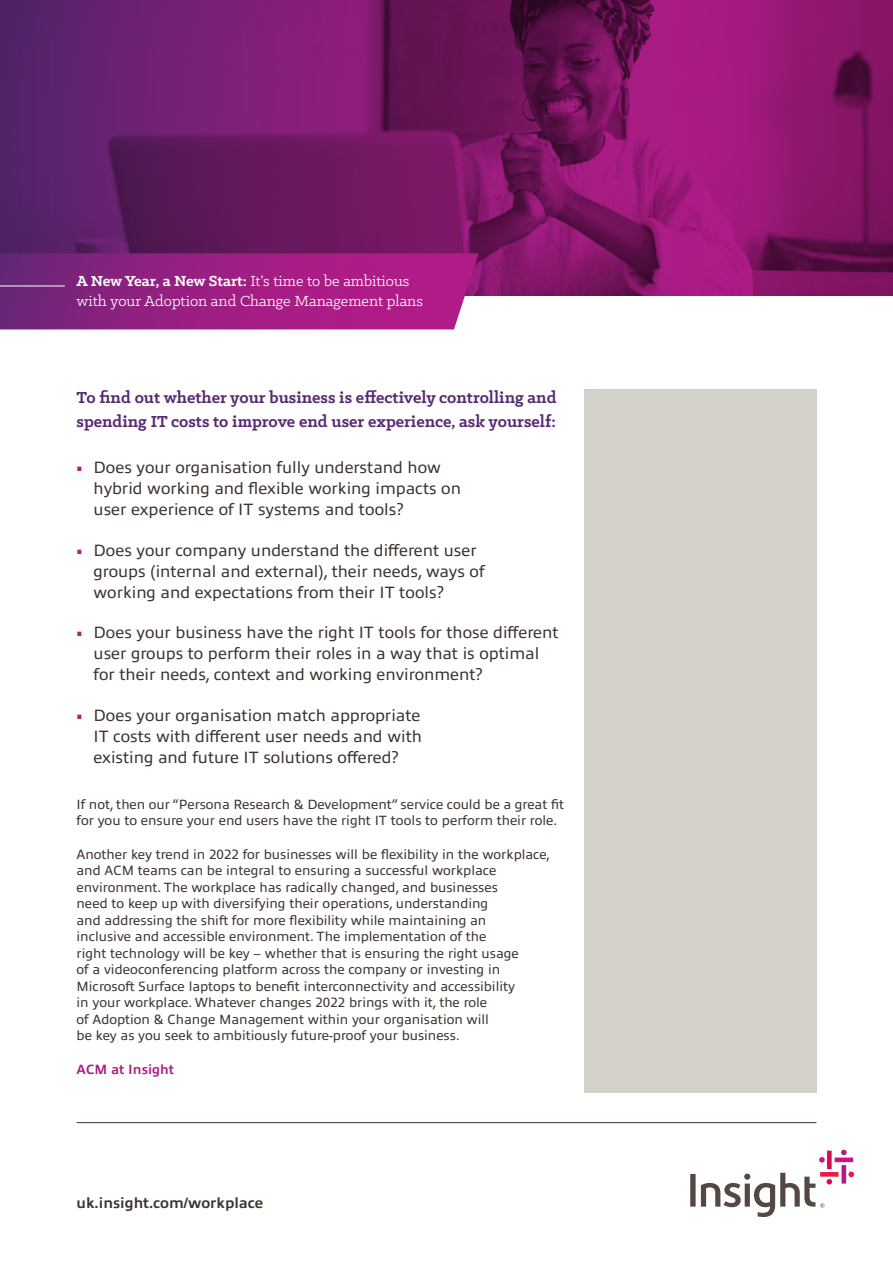
<style>
.page{position:relative;width:893px;height:1263px;background:#fff}
.page>*{position:absolute;margin:0;border:0;box-sizing:border-box;transform-origin:0 0}
.t1{font:700 18px/24px "Klinic Slab";color:#582873}
.t2{font:16.5px/21px "Allumi Pro";color:#3e332d}
.t3{font:16.5px/19.8px "Klinic Slab";color:#fff}
.t4{font:700 15px "Allumi Pro";color:#3e332d}
.t5{font:13.5px/16.5px "Allumi Pro";color:#3e332d}
.t6{font:700 13.5px "Allumi Pro";color:#b01c87}
.s1{font-weight:700}
.s2{font-weight:700;color:#b01c87}
</style>
<div class="page">
<img style="left:0;top:0;width:893px;height:296px">
<svg style="left:690px;top:1150px;width:164px;height:67px"></svg>
<hr style="left:77px;top:1122px;width:739px;height:1px;background:#3e332d">
<div style="left:584px;top:389px;width:232px;height:703px;background:#d4d0ca"></div>
<svg style="left:0;top:253px;width:479px;height:76px;background:#9a2383"></svg>
<hr style="left:0;top:286px;width:65px;height:1px;background:#fff">
<p class="t3" style="left:77px;top:270px;width:348px"><span class="s1">A New Year, a New Start:</span> It’s time to be ambitious with your Adoption and Change Management plans</p>
<h1 class="t1" style="left:77px;top:385px;width:481px">To find out whether your business is effectively controlling and spending IT costs to improve end user experience, ask yourself:</h1>
<p class="t2" style="left:94px;top:456px;width:369px;text-indent:-17px"><span class="s2">•</span> Does your organisation fully understand how hybrid working and flexible working impacts on user experience of IT systems and tools?</p>
<p class="t2" style="left:94px;top:538px;width:392px;text-indent:-17px"><span class="s2">•</span> Does your company understand the different user groups (internal and external), their needs, ways of working and expectations from their IT tools?</p>
<p class="t2" style="left:94px;top:621px;width:467px;text-indent:-17px"><span class="s2">•</span> Does your business have the right IT tools for those different user groups to perform their roles in a way that is optimal for their needs, context and working environment?</p>
<p class="t2" style="left:94px;top:703px;width:330px;text-align:justify;text-indent:-17px"><span class="s2">•</span> Does your organisation match appropriate IT costs with different user needs and with existing and future IT solutions offered?</p>
<p class="t5" style="left:77px;top:795px;width:489px">If not, then our “Persona Research &amp; Development” service could be a great fit for you to ensure your end users have the right IT tools to perform their role.</p>
<p class="t5" style="left:77px;top:845px;width:475px">Another key trend in 2022 for businesses will be flexibility in the workplace, and ACM teams can be integral to ensuring a successful workplace environment. The workplace has radically changed, and businesses<br>need to keep up with diversifying their operations, understanding<br>and addressing the shift for more flexibility while maintaining an<br>inclusive and accessible environment. The implementation of the<br>right technology will be key – whether that is ensuring the right usage<br>of a videoconferencing platform across the company or investing in Microsoft Surface laptops to benefit interconnectivity and accessibility<br>in your workplace. Whatever changes 2022 brings with it, the role<br>of Adoption &amp; Change Management within your organisation will<br>be key as you seek to ambitiously future-proof your business.</p>
<p class="t6" style="left:77px;top:1059px;width:99px">ACM at Insight</p>
<p class="t4" style="left:77px;top:1191px;width:188px">uk.insight.com/workplace</p>
</div>
